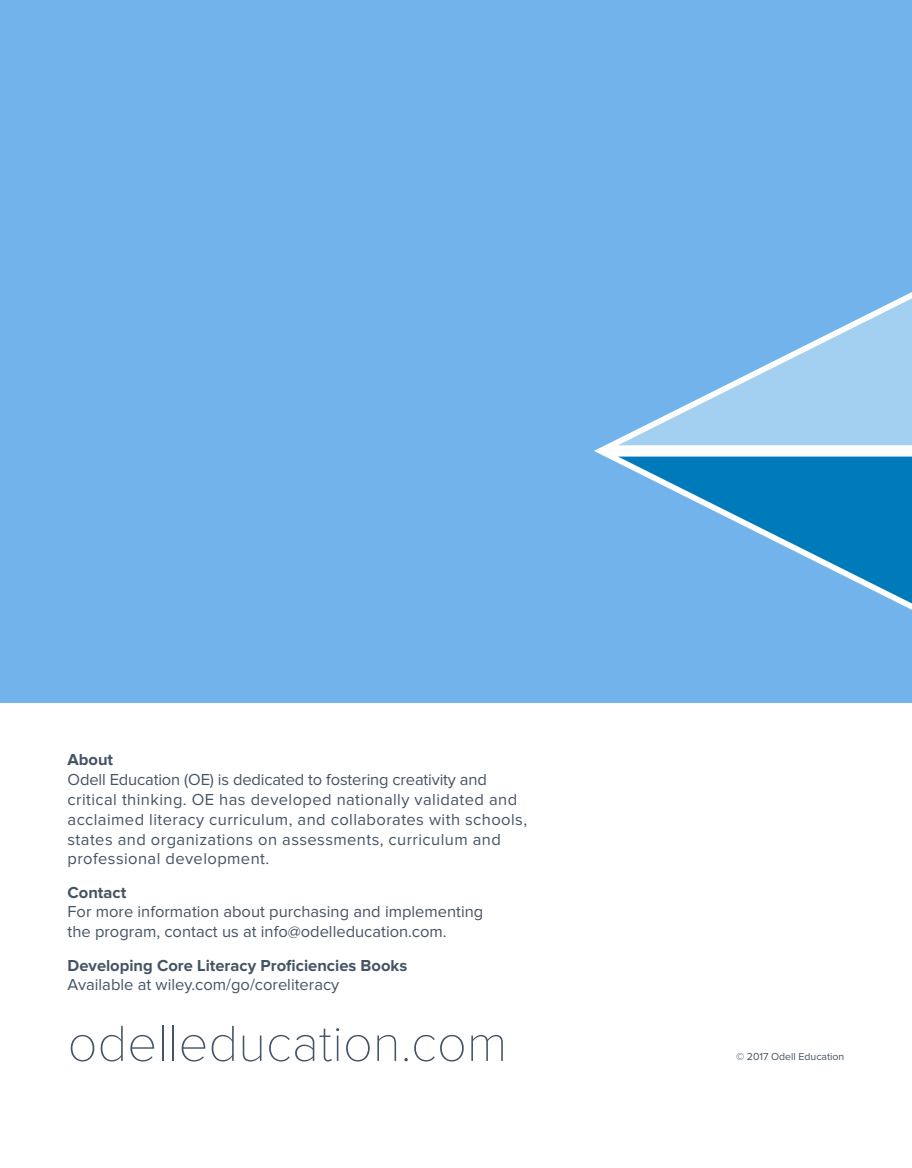
<style>
.page{position:relative;width:912px;height:1168px;background:#fff}
.page>*{position:absolute;margin:0;border:0;box-sizing:border-box;transform-origin:0 0}
.t1{font:100 52.5px "Proxima Nova T";color:#455464}
.t2{font:16.5px/19.8px "Proxima Nova";letter-spacing:.025em;color:#455464}
.t3{font:16.5px/19.8px "Proxima Nova";color:#455464}
.t4{font:700 16.5px "Proxima Nova";color:#455464}
.t5{font:10.5px "Proxima Nova";color:#455464}
</style>
<div class="page">
<div style="left:0;top:0;width:911px;height:702px;background:#73b3eb"></div>
<svg style="left:594px;top:451px;width:317px;height:159px"></svg>
<svg style="left:594px;top:292px;width:317px;height:159px"></svg>
<p class="t4" style="left:68px;top:752px;width:47px">About</p>
<p class="t2" style="left:68px;top:770px;width:461px">Odell Education (OE) is dedicated to fostering creativity and critical thinking. OE has developed nationally validated and acclaimed literacy curriculum, and collaborates with schools, states and organizations on assessments, curriculum and professional development.</p>
<p class="t4" style="left:68px;top:884px;width:60px">Contact</p>
<p class="t3" style="left:68px;top:902px;width:417px">For more information about purchasing and implementing the program, contact us at info@odelleducation.com.</p>
<p class="t4" style="left:68px;top:957px;width:341px">Developing Core Literacy Proficiencies Books</p>
<p class="t3" style="left:68px;top:975px;width:273px">Available at wiley.com/go/coreliteracy</p>
<h1 class="t1" style="left:68px;top:1004px;width:441px">odelleducation.com</h1>
<p class="t5" style="left:735px;top:1050px;width:110px">© 2017 Odell Education</p>
</div>
